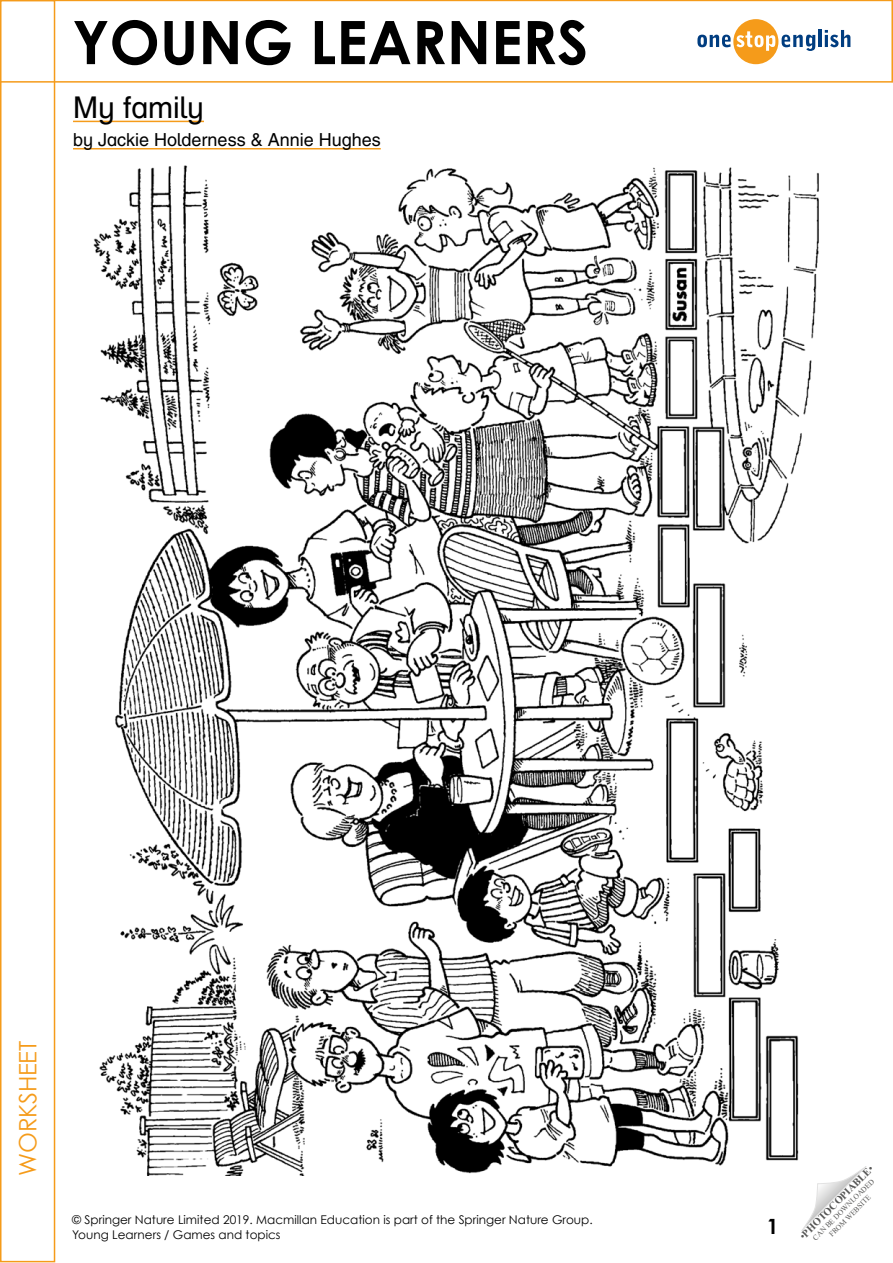
<style>
.page{position:relative;width:893px;height:1263px;background:#fff}
.page>*{position:absolute;margin:0;border:0;box-sizing:border-box;transform-origin:0 0}
.t1{font:700 60px "Century Gothic";color:#000}
.Teacher_notes__Issue{font:30px "Helvetica Infant Hausa";color:#000}
.t2{font:24px "Century Gothic";letter-spacing:-.01em;color:#f59b1a}
.t3{font:700 21px "Century Gothic";color:#000}
.Teacher_notes__Heade{font:18px "Helvetica Infant Hausa";color:#000}
.t4{font:12px/14.4px "Century Gothic";color:#000}
.t5{font:700 10.5px "Times New Roman";color:#575756}
.t6{font:7.5px/9px "Times New Roman";color:#575756;text-align:center}
.s1{font-weight:400}
</style>
<div class="page">
<svg style="left:801px;top:1166px;width:65px;height:65px"></svg>
<hr style="left:1px;top:81px;width:892px;height:2px;background:#f59b1a">
<hr style="left:0;top:0;width:893px;height:1px;background:#f59b1a">
<div style="left:0;top:0;width:55px;height:1262px;border:2px solid #f59b1a"></div>
<hr style="left:891px;top:0;width:2px;height:82px;background:#f59b1a">
<svg style="left:697px;top:19px;width:118px;height:45px"></svg>
<hr style="left:818px;top:30px;width:4px;height:17px;background:#003d80">
<svg style="left:825px;top:30px;width:25px;height:17px"></svg>
<hr style="left:73px;top:148px;width:308px;height:1px;background:#f59b1a">
<hr style="left:73px;top:121px;width:131px;height:1px;background:#f59b1a">
<img style="left:93px;top:165px;width:738px;height:1011px">
<h1 class="t1" style="left:72px;top:5px;width:517px">YOUNG LEARNERS</h1>
<p class="Teacher_notes__Issue" style="left:73px;top:91px;width:132px">My family</p>
<p class="Teacher_notes__Heade" style="left:73px;top:129px;width:309px">by Jackie Holderness &amp; Annie Hughes</p>
<h3 class="t2" style="left:13px;top:1176px;width:137px;rotate:-90deg">WORKSHEET</h3>
<p class="t4" style="left:72px;top:1212px;width:522px">© Springer Nature Limited 2019. Macmillan Education is part of the Springer Nature Group.<br>Young Learners / Games and topics</p>
<p class="t3" style="left:767px;top:1213px;width:13px">1</p>
<p class="t5" style="left:796px;top:1232px;width:101px;rotate:-45deg"><span class="s1">•</span>PHOTOCOPIABLE<span class="s1">•</span></p>
<p class="t6" style="left:811px;top:1235px;width:85px;rotate:-45deg">CAN BE DOWNLOADED<br>FROM WEBSITE</p>
</div>
